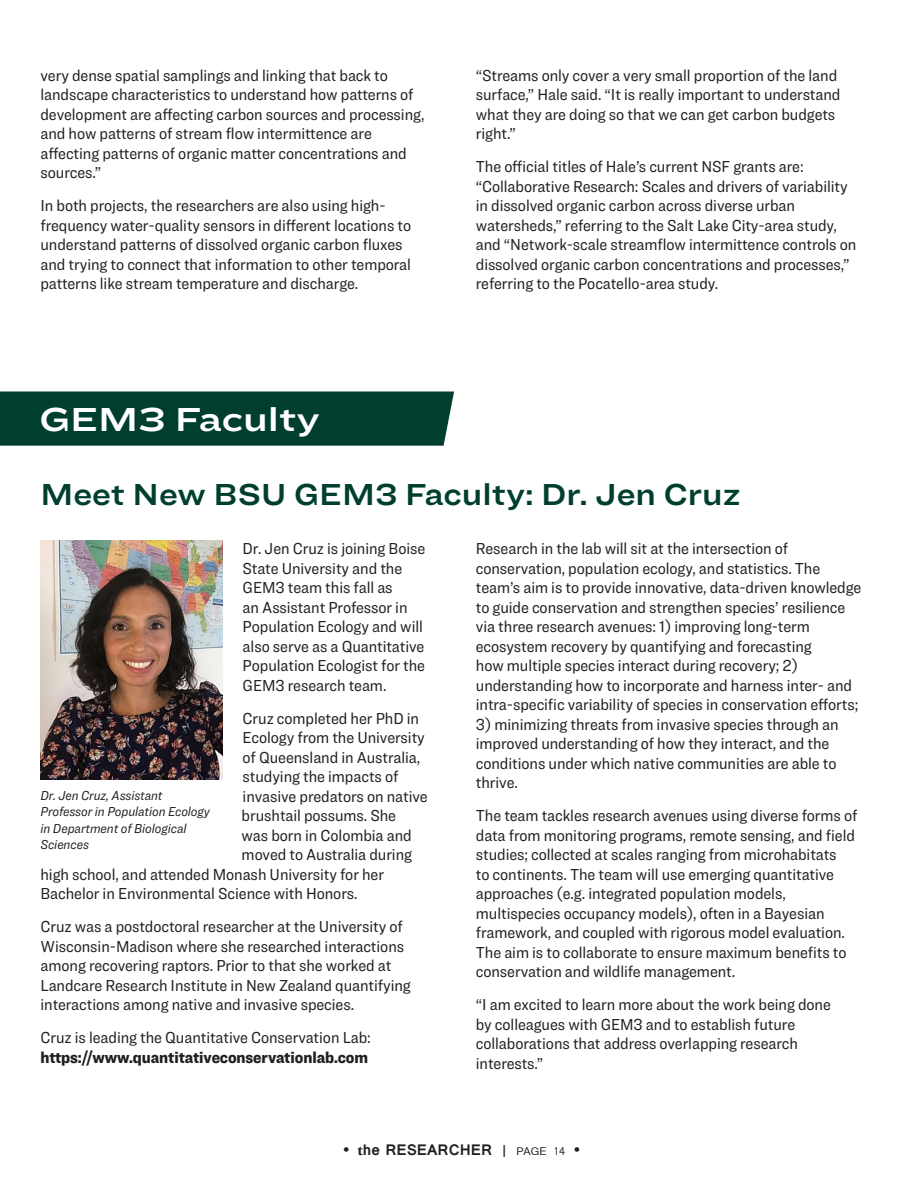
<style>
.page{position:relative;width:918px;height:1188px;background:#fff}
.page>*{position:absolute;margin:0;border:0;box-sizing:border-box;transform-origin:0 0}
.Article_Header{font:34.5px "Ringside Extra Wide Semi";color:#fff}
.body{font:31.5px "Ringside Wide Semi";color:#003f2f}
.body-2{font:16.5px/19.5px "Ringside Narrow";letter-spacing:-.005em;color:#231f20}
.t1{font:700 16.5px "Vrinda";color:#231f20}
.t2{font:italic 13.5px/16.5px "Ringside Narrow";letter-spacing:-.005em;color:#231f20}
.s1{font-weight:900}
.s2{font-family:"Adobe Garamond Pro";font-weight:400}
.s3{font-family:"Adobe Garamond Pro"}
.s4{font-weight:400;font-size:25.5px}
.s5{font-weight:400}
</style>
<div class="page">
<div style="left:0;top:391px;width:454px;height:55px;background:#003f2f"></div>
<img style="left:40px;top:540px;width:182px;height:239px">
<p class="body-2" style="left:40px;top:65px;width:386px">very dense spatial samplings and linking that back to landscape characteristics to understand how patterns of development are affecting carbon sources and processing, and how patterns of stream flow intermittence are affecting patterns of organic matter concentrations and sources.”</p>
<p class="body-2" style="left:40px;top:196px;width:372px">In both projects, the researchers are also using high&shy;frequency water-quality sensors in different locations to understand patterns of dissolved organic carbon fluxes and trying to connect that information to other temporal patterns like stream temperature and discharge.</p>
<p class="Article_Header" style="left:39px;top:392px;width:282px">GEM3 Faculty</p>
<p class="body-2" style="left:476px;top:65px;width:366px">“Streams only cover a very small proportion of the land surface,” Hale said. “It is really important to understand what they are doing so that we can get carbon budgets right.”</p>
<p class="body-2" style="left:476px;top:157px;width:382px">The official titles of Hale’s current NSF grants are: “Collaborative Research: Scales and drivers of variability in dissolved organic carbon across diverse urban watersheds,” referring to the Salt Lake City-area study, and “Network-scale streamflow intermittence controls on dissolved organic carbon concentrations and processes,” referring to the Pocatello-area study.</p>
<p class="body" style="left:40px;top:470px;width:702px">Meet New BSU GEM3 Faculty: Dr. Jen Cruz</p>
<p class="body-2" style="left:243px;top:539px;width:184px">Dr. Jen Cruz is joining Boise<br>State University and the<br>GEM3 team this fall as<br>an Assistant Professor in<br>Population Ecology and will also serve as a Quantitative<br>Population Ecologist for the<br>GEM3 research team.</p>
<p class="body-2" style="left:243px;top:708px;width:178px">Cruz completed her PhD in</p>
<p class="body-2" style="left:243px;top:728px;width:184px">Ecology from the University</p>
<p class="body-2" style="left:243px;top:747px;width:179px">of Queensland in Australia,</p>
<p class="body-2" style="left:243px;top:767px;width:157px">studying the impacts of</p>
<p class="body-2" style="left:243px;top:786px;width:187px">invasive predators on native</p>
<p class="body-2" style="left:242px;top:806px;width:156px">brushtail possums. She</p>
<p class="body-2" style="left:242px;top:825px;width:172px">was born in Colombia and</p>
<p class="body-2" style="left:242px;top:845px;width:172px">moved to Australia during</p>
<p class="body-2" style="left:40px;top:864px;width:345px">high school, and attended Monash University for her</p>
<p class="body-2" style="left:40px;top:884px;width:319px">Bachelor in Environmental Science with Honors.</p>
<p class="body-2" style="left:40px;top:917px;width:372px">Cruz was a postdoctoral researcher at the University of Wisconsin-Madison where she researched interactions among recovering raptors. Prior to that she worked at Landcare Research Institute in New Zealand quantifying interactions among native and invasive species.</p>
<p class="body-2" style="left:40px;top:1028px;width:332px">Cruz is leading the Quantitative Conservation Lab: <span class="s1">https://www.quantitativeconservationlab.com</span></p>
<p class="body-2" style="left:476px;top:539px;width:387px">Research in the lab will sit at the intersection of conservation, population ecology, and statistics. The team’s aim is to provide innovative, data-driven knowledge to guide conservation and strengthen species’ resilience via three research avenues: 1) improving long-term ecosystem recovery by quantifying and forecasting<br>how multiple species interact during recovery; 2) understanding how to incorporate and harness inter- and intra-specific variability of species in conservation efforts;</p>
<p class="body-2" style="left:476px;top:714px;width:364px">3) minimizing threats from invasive species through an improved understanding of how they interact, and the conditions under which native communities are able to thrive.</p>
<p class="body-2" style="left:476px;top:806px;width:383px">The team tackles research avenues using diverse forms of data from monitoring programs, remote sensing, and field studies; collected at scales ranging from microhabitats<br>to continents. The team will use emerging quantitative approaches (e.g. integrated population models, multispecies occupancy models), often in a Bayesian framework, and coupled with rigorous model evaluation.<br>The aim is to collaborate to ensure maximum benefits to conservation and wildlife management.</p>
<p class="body-2" style="left:476px;top:995px;width:357px">“I am excited to learn more about the work being done by colleagues with GEM3 and to establish future collaborations that address overlapping research interests.”</p>
<p class="t2" style="left:40px;top:787px;width:171px">Dr. Jen Cruz, Assistant<br>Professor in Population Ecology in Department of Biological<br>Sciences</p>
<p class="t1" style="left:343px;top:1139px;width:239px"><span class="s2">•</span> <span class="s3">t</span>he RESEARCHER <span class="s4">|</span> <span class="s5">PAGE 14</span> <span class="s2">•</span></p>
</div>
